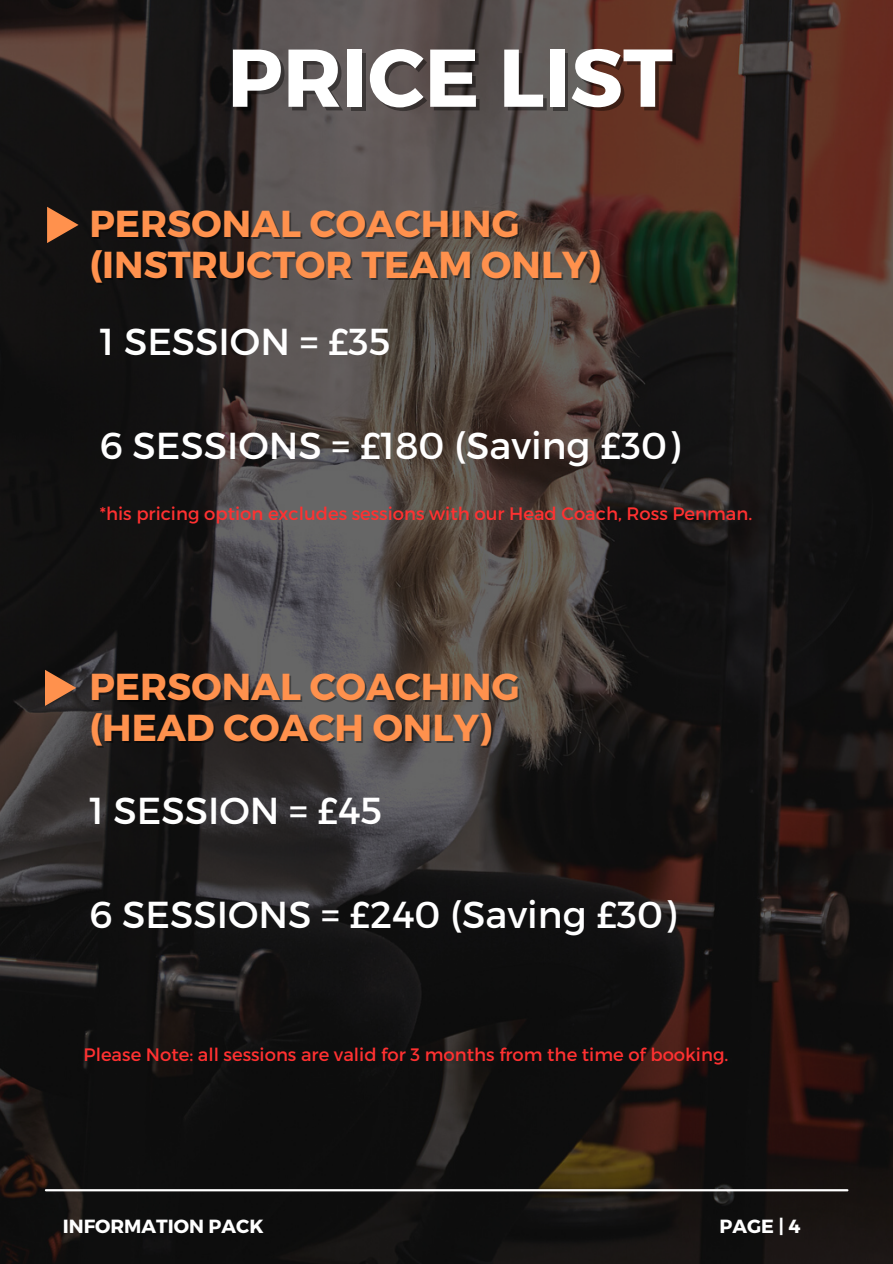
<style>
.page{position:relative;width:893px;height:1264px;background:#fff}
.page>*{position:absolute;margin:0;border:0;box-sizing:border-box;transform-origin:0 0}
.t1{font:700 81.75px "Montserrat";color:#fff}
.t2{font:37.5px "Montserrat";color:#fff}
.t3{font:700 37.5px "Montserrat";color:#ff914d}
.t4{font:700 19.05px "Montserrat";color:#fff}
.t5{font:18px "Montserrat";color:#ff3131}
</style>
<div class="page">
<img style="left:0;top:0;width:892px;height:1263px">
<hr style="left:46px;top:1189px;width:801px;height:2px;background:#fff">
<svg style="left:47px;top:207px;width:32px;height:36px"></svg>
<svg style="left:45px;top:669px;width:31px;height:37px"></svg>
<p class="t1" style="left:227px;top:24px;width:447px">PRICE LIST</p>
<p class="t3" style="left:89px;top:200px;width:431px">PERSONAL COACHING</p>
<p class="t3" style="left:89px;top:240px;width:513px">(INSTRUCTOR TEAM ONLY)</p>
<p class="t2" style="left:100px;top:317px;width:292px">1 SESSION = £35</p>
<p class="t2" style="left:100px;top:421px;width:581px">6 SESSIONS = £180 (Saving £30)</p>
<p class="t5" style="left:100px;top:502px;width:654px">*his pricing option excludes sessions with our Head Coach, Ross Penman.</p>
<p class="t3" style="left:89px;top:662px;width:431px">PERSONAL COACHING</p>
<p class="t3" style="left:89px;top:703px;width:404px">(HEAD COACH ONLY)</p>
<p class="t2" style="left:89px;top:786px;width:294px">1 SESSION = £45</p>
<p class="t2" style="left:89px;top:890px;width:588px">6 SESSIONS = £240 (Saving £30)</p>
<p class="t5" style="left:84px;top:1043px;width:646px">Please Note: all sessions are valid for 3 months from the time of booking.</p>
<p class="t4" style="left:63px;top:1213px;width:202px">INFORMATION PACK</p>
<p class="t4" style="left:719px;top:1213px;width:83px">PAGE | 4</p>
</div>
